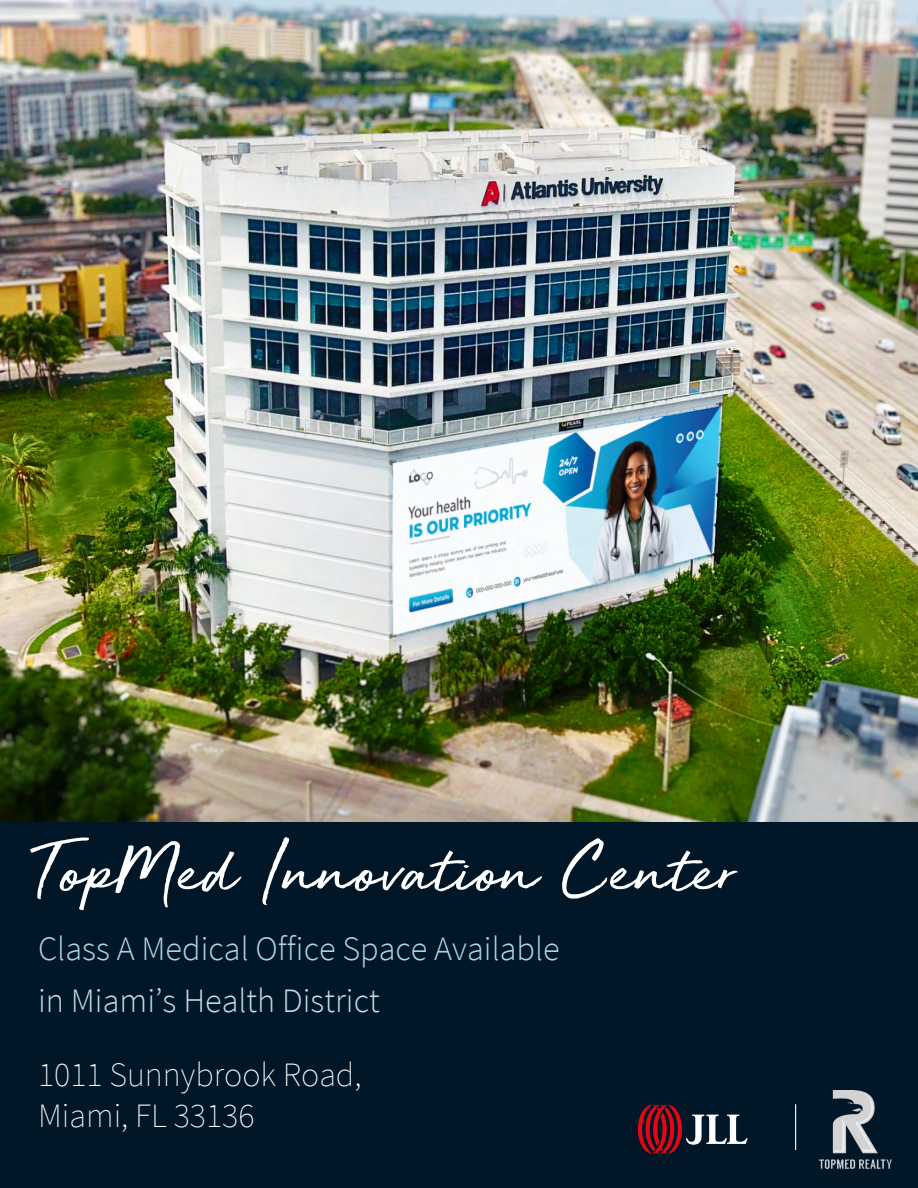
<style>
.page{position:relative;width:918px;height:1188px;background:#fff}
.page>*{position:absolute;margin:0;border:0;box-sizing:border-box;transform-origin:0 0}
.t1{font:74.4px "JLL Hand";color:#fff}
.t2{font:300 34.2px "Source Sans Pro";color:#add8e0}
.t3{font:200 34.2px/40.5px "Source Sans Pro";color:#fff}
.t4{font:300 34.2px "Source Sans Pro";color:#bcdee6}
</style>
<div class="page">
<div style="left:0;top:808px;width:918px;height:380px;background:#011727"></div>
<img style="left:819px;top:1091px;width:72px;height:77px">
<hr style="left:795px;top:1104px;width:1px;height:46px;background:#fefefe">
<svg style="left:638px;top:1105px;width:110px;height:49px"></svg>
<img style="left:0;top:0;width:918px;height:822px">
<h1 class="t1" style="left:31px;top:817px;width:707px">TopMed Innovation Center</h1>
<p class="t2" style="left:38px;top:926px;width:523px">Class A Medical Office Space Available</p>
<p class="t4" style="left:38px;top:978px;width:343px">in Miami’s Health District</p>
<p class="t3" style="left:38px;top:1054px;width:325px">1011 Sunnybrook Road,<br>Miami, FL 33136</p>
</div>
